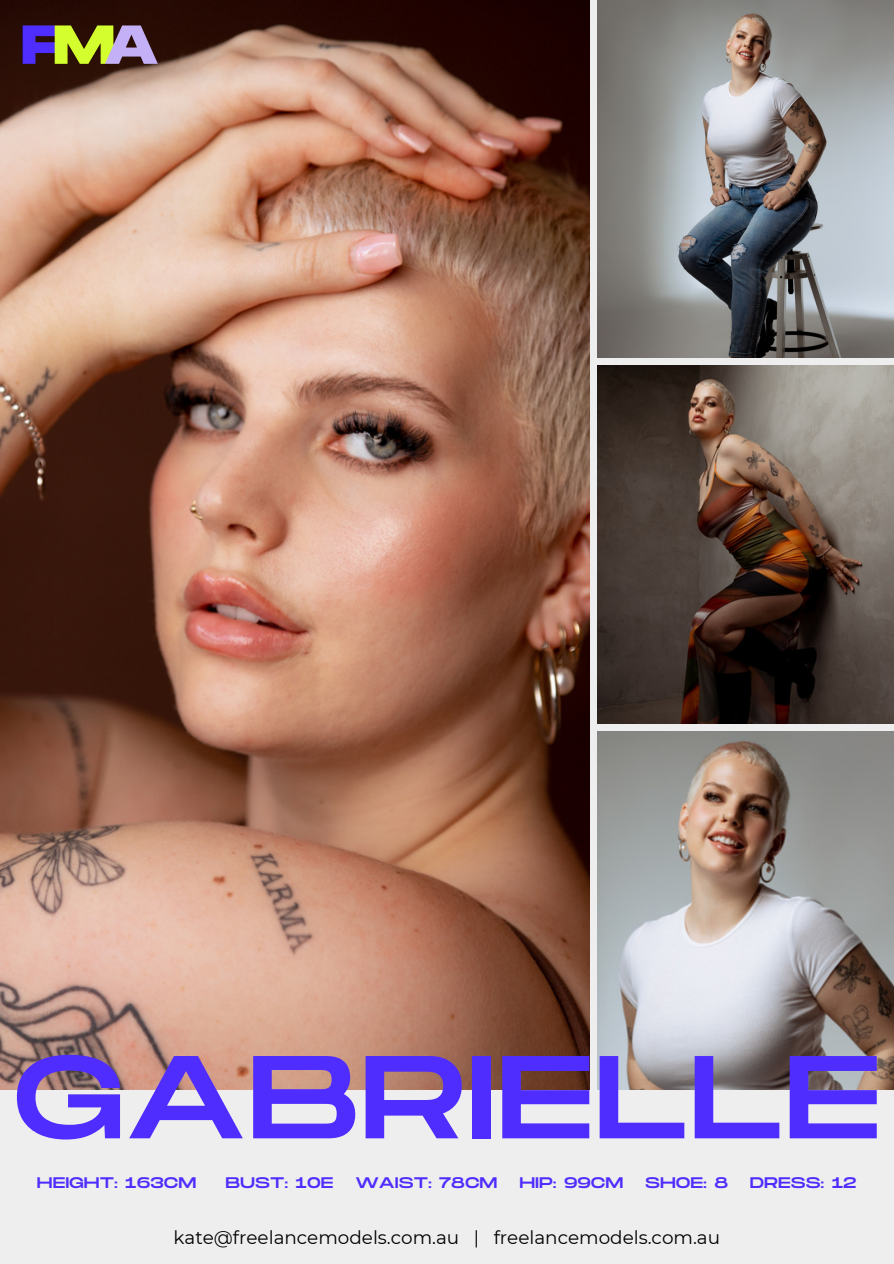
<style>
.page{position:relative;width:894px;height:1264px;background:#fff}
.page>*{position:absolute;margin:0;border:0;box-sizing:border-box;transform-origin:0 0}
.t1{font:117.45px "Monument Extended";color:#4f2dfe}
.t2{font:18.3px "Montserrat";color:#000}
.t3{font:15.3px "Monument Extended";color:#4f2dfe}
</style>
<div class="page">
<div style="left:0;top:0;width:893px;height:1263px;background:#eee"></div>
<img style="left:0;top:0;width:590px;height:1089px">
<img style="left:597px;top:0;width:296px;height:358px">
<img style="left:597px;top:366px;width:296px;height:357px">
<img style="left:597px;top:731px;width:296px;height:358px">
<img style="left:18px;top:13px;width:143px;height:71px">
<h1 class="t1" style="left:12px;top:1032px;width:870px">GABRIELLE</h1>
<p class="t3" style="left:37px;top:1174px;width:161px">HEIGHT: 163CM</p>
<p class="t3" style="left:225px;top:1174px;width:110px">BUST: 10E</p>
<p class="t3" style="left:355px;top:1174px;width:144px">WAIST: 78CM</p>
<p class="t3" style="left:519px;top:1174px;width:106px">HIP: 99CM</p>
<p class="t3" style="left:645px;top:1174px;width:84px">SHOE: 8</p>
<p class="t3" style="left:749px;top:1174px;width:108px">DRESS: 12</p>
<h2 class="t2" style="left:173px;top:1226px;width:548px">kate@freelancemodels.com.au | freelancemodels.com.au</h2>
</div>
